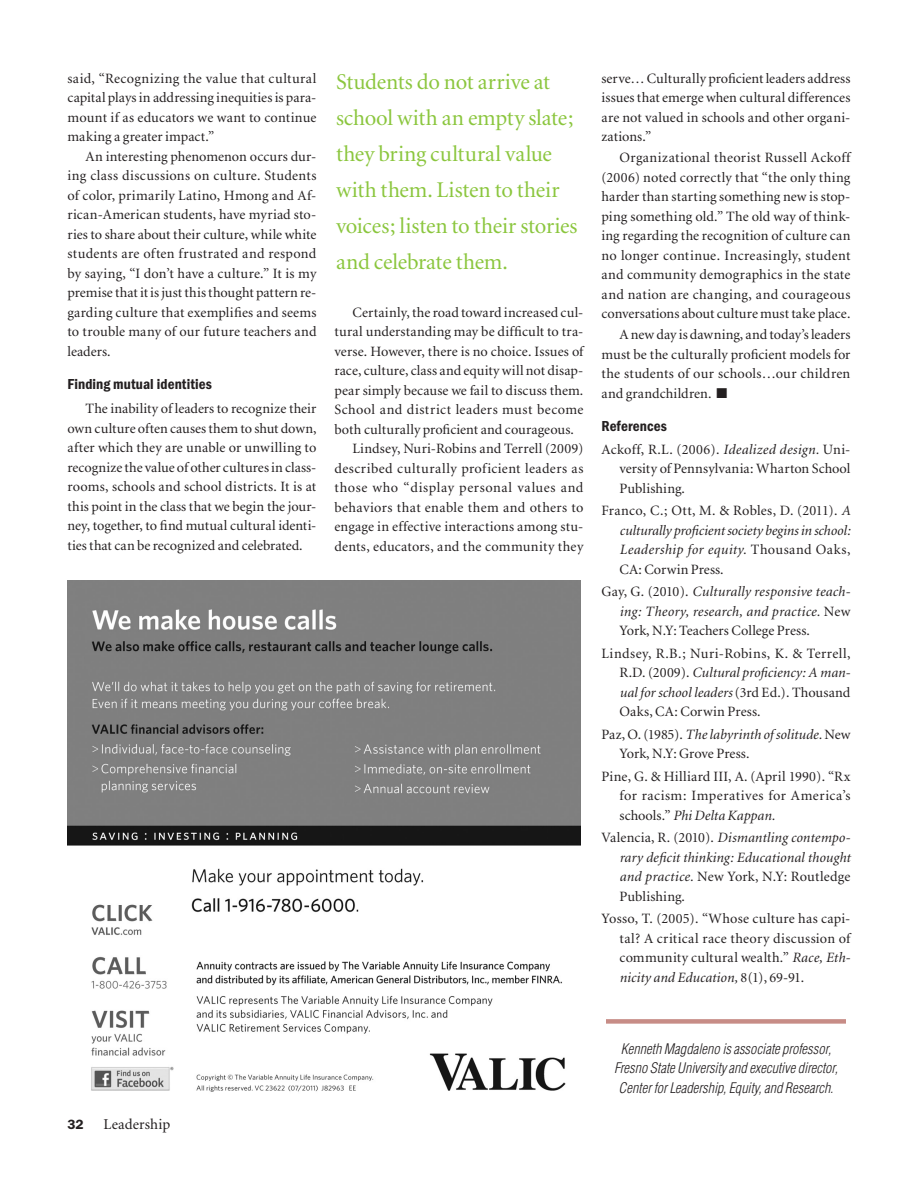
<style>
.page{position:relative;width:918px;height:1188px;background:#fff}
.page>*{position:absolute;margin:0;border:0;box-sizing:border-box;transform-origin:0 0}
.Chatterhead{font:22.5px/36px "Minion";letter-spacing:-.01em;color:#8bc63e}
.Subhead{font:600 condensed 15px "Franklin Gothic";letter-spacing:.005em;color:#231f20}
.t1{font:15px "Minion";letter-spacing:.005em;color:#231f20}
.body_text{font:14.25px/19.5px "Minion";letter-spacing:.01em;color:#231f20;text-align:justify}
.references{font:14.25px/19.5px "Minion";letter-spacing:.02em;color:#231f20;text-align:justify}
.references-2{font:italic 14.25px/19.5px "Minion";letter-spacing:.01em;color:#231f20;text-align:justify}
.byline{font:italic 300 condensed 14.25px/19.5px "Helvetica LT Std";letter-spacing:.005em;color:#231f20;text-align:center}
.references-3{font:14.25px/19.5px "Minion";letter-spacing:-.005em;color:#231f20}
.t2{font:600 13.5px "Franklin Gothic";color:#231f20}
.s1{font-style:italic}
.s2{font-style:normal}
</style>
<div class="page">
<div style="left:606px;top:1019px;width:240px;height:5px;background:#c78c86"></div>
<img style="left:68px;top:580px;width:512px;height:512px">
<p class="body_text" style="left:68px;top:69px;width:251px">said, “Recognizing the value that cultural capital plays in addressing inequities is para&shy;mount if as educators we want to continue making a greater impact.”</p>
<p class="body_text" style="left:68px;top:147px;width:251px;text-indent:18px">An interesting phenomenon occurs dur&shy;ing class discussions on culture. Students of color, primarily Latino, Hmong and Af&shy;rican-American students, have myriad sto&shy;ries to share about their culture, while white students are often frustrated and respond by saying, “I don’t have a culture.” It is my premise that it is just this thought pattern re&shy;garding culture that exemplifies and seems to trouble many of our future teachers and leaders.</p>
<p class="Subhead" style="left:68px;top:376px;width:146px">Finding mutual identities</p>
<p class="body_text" style="left:68px;top:399px;width:251px;text-indent:18px">The inability of leaders to recognize their own culture often causes them to shut down, after which they are unable or unwilling to recognize the value of other cultures in class&shy;rooms, schools and school districts. It is at this point in the class that we begin the jour&shy;ney, together, to find mutual cultural identi&shy;ties that can be recognized and celebrated.</p>
<p class="Chatterhead" style="left:336px;top:65px;width:243px">Students do not arrive at school with an empty slate; they bring cultural value with them. Listen to their voices; listen to their stories and celebrate them.</p>
<p class="body_text" style="left:334px;top:303px;width:251px;text-indent:18px">Certainly, the road toward increased cul&shy;tural understanding may be difficult to tra&shy;verse. However, there is no choice. Issues of race, culture, class and equity will not disap&shy;pear simply because we fail to discuss them.<br>School and district leaders must become both culturally proficient and courageous.</p>
<p class="body_text" style="left:334px;top:439px;width:251px;text-indent:18px">Lindsey, Nuri-Robins and Terrell (2009) described culturally proficient leaders as those who “display personal values and behaviors that enable them and others to engage in effective interactions among stu&shy;dents, educators, and the community they</p>
<p class="body_text" style="left:602px;top:69px;width:251px">serve… Culturally proficient leaders address issues that emerge when cultural differences are not valued in schools and other organi&shy;zations.”</p>
<p class="body_text" style="left:602px;top:148px;width:251px;text-indent:18px">Organizational theorist Russell Ackoff (2006) noted correctly that “the only thing harder than starting something new is stop&shy;ping something old.” The old way of think&shy;ing regarding the recognition of culture can no longer continue. Increasingly, student and community demographics in the state and nation are changing, and courageous conversations about culture must take place.</p>
<p class="body_text" style="left:602px;top:325px;width:251px;text-indent:18px">A new day is dawning, and today’s leaders must be the culturally proficient models for the students of our schools…our children and grandchildren. ■</p>
<p class="Subhead" style="left:602px;top:418px;width:67px">References</p>
<p class="references" style="left:620px;top:440px;width:233px;text-indent:-18px">Ackoff, R.L. (2006). <span class="s1">Idealized design.</span> Uni&shy;versity of Pennsylvania: Wharton School Publishing.</p>
<p class="references-2" style="left:620px;top:501px;width:233px;text-indent:-18px"><span class="s2">Franco, C.; Ott, M. &amp; Robles, D. (2011).</span> A culturally proficient society begins in school:<br>Leadership for equity. <span class="s2">Thousand Oaks, CA: Corwin Press.</span></p>
<p class="references-2" style="left:620px;top:582px;width:233px;text-indent:-18px"><span class="s2">Gay, G. (2010).</span> Culturally responsive teach&shy;ing: Theory, research, and practice. <span class="s2">New York, N.Y: Teachers College Press.</span></p>
<p class="references" style="left:620px;top:644px;width:233px;text-indent:-18px">Lindsey, R.B.; Nuri-Robins, K. &amp; Terrell, R.D. (2009). <span class="s1">Cultural proficiency: A man&shy;ual for school leaders</span> (3rd Ed.). Thousand Oaks, CA: Corwin Press.</p>
<p class="references-3" style="left:620px;top:725px;width:232px;text-indent:-18px">Paz, O. (1985). <span class="s1">The labyrinth of solitude.</span> New<br>York, N.Y: Grove Press.</p>
<p class="references" style="left:620px;top:767px;width:233px;text-indent:-18px">Pine, G. &amp; Hilliard III, A. (April 1990). “Rx for racism: Imperatives for America’s schools.” <span class="s1">Phi Delta Kappan.</span></p>
<p class="references-2" style="left:620px;top:828px;width:233px;text-indent:-18px"><span class="s2">Valencia, R. (2010).</span> Dismantling contempo&shy;rary deficit thinking: Educational thought and practice. <span class="s2">New York, N.Y: Routledge Publishing.</span></p>
<p class="references" style="left:620px;top:909px;width:233px;text-indent:-18px">Yosso, T. (2005). “Whose culture has capi&shy;tal? A critical race theory discussion of community cultural wealth.” <span class="s1">Race, Eth&shy;nicity and Education,</span> 8(1), 69-91.</p>
<p class="t2" style="left:68px;top:1116px;width:18px">32</p>
<p class="t1" style="left:104px;top:1117px;width:68px">Leadership</p>
<p class="byline" style="left:614px;top:1039px;width:225px">Kenneth Magdaleno is associate professor,<br>Fresno State University and executive director,<br>Center for Leadership, Equity, and Research.</p>
</div>
